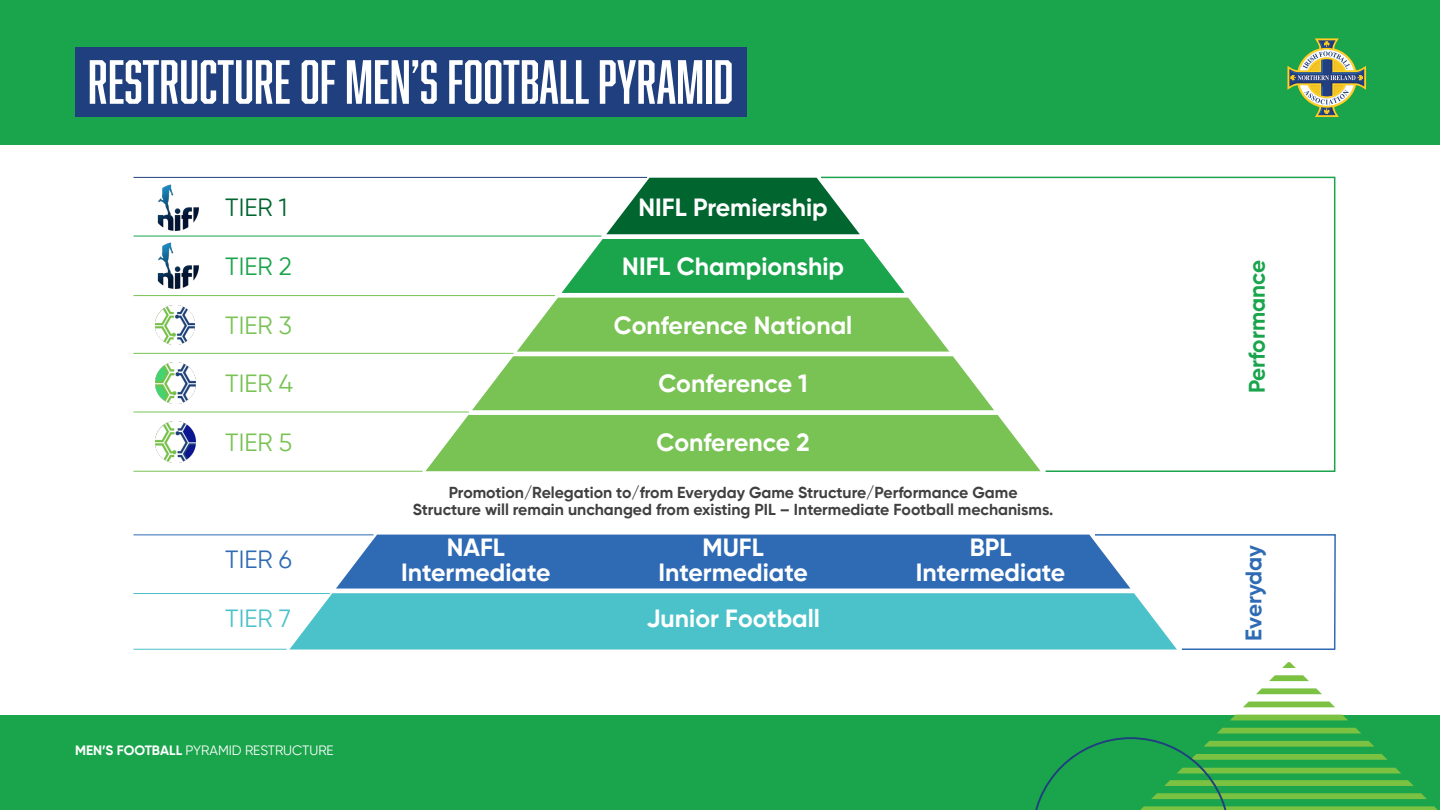
<style>
.page{position:relative;width:1440px;height:810px;background:#1aa44c}
.page>*{position:absolute;margin:0;border:0;box-sizing:border-box;transform-origin:0 0}
.t1{font:57.38px "Abolition";color:#fff}
.t2{font:700 24.83px/24.8px "Gilroy";color:#fff;text-align:center}
.t3{font:24.83px "Gilroy";color:#79c254}
.t4{font:24.83px "Gilroy";color:#00652e}
.t5{font:24.83px "Gilroy";color:#1aa44c}
.t6{font:24.83px "Gilroy";color:#2f6bb4}
.t7{font:24.83px "Gilroy";color:#4bc2c9}
.t8{font:700 22.5px "Gilroy";color:#1aa44c}
.t9{font:700 22.5px "Gilroy";color:#2f6bb4}
.t10{font:700 15.9px/17.2px "Gilroy";color:#404040;text-align:center}
.t11{font:13.5px "Gilroy";color:#fff}
.s1{font-weight:700}
</style>
<div class="page">
<div style="left:0;top:146px;width:1440px;height:570px;background:#fff"></div>
<svg style="left:1288px;top:38px;width:78px;height:79px"></svg>
<svg style="left:1230px;top:715px;width:118px;height:5px"></svg>
<svg style="left:1243px;top:702px;width:92px;height:5px"></svg>
<svg style="left:1256px;top:688px;width:66px;height:6px"></svg>
<svg style="left:1269px;top:675px;width:40px;height:6px"></svg>
<svg style="left:1282px;top:662px;width:14px;height:6px"></svg>
<svg style="left:1035px;top:728px;width:403px;height:82px"></svg>
<svg style="left:289px;top:593px;width:47px;height:57px;fill:#4bc2c9"></svg>
<svg style="left:425px;top:178px;width:395px;height:293px"></svg>
<hr style="left:134px;top:177px;width:513px;height:1px;background:#1f3f7e">
<hr style="left:134px;top:236px;width:467px;height:1px;background:#1aa44c">
<hr style="left:134px;top:353px;width:379px;height:1px;background:#79c254">
<hr style="left:134px;top:295px;width:421px;height:1px;background:#79c254">
<hr style="left:134px;top:412px;width:335px;height:1px;background:#79c254">
<hr style="left:134px;top:471px;width:289px;height:1px;background:#79c254">
<hr style="left:134px;top:535px;width:240px;height:1px;background:#2f6bb4">
<svg style="left:336px;top:534px;width:1000px;height:116px"></svg>
<hr style="left:134px;top:593px;width:196px;height:1px;background:#4bc2c9">
<hr style="left:134px;top:649px;width:153px;height:1px;background:#4bc2c9">
<hr style="left:1182px;top:648px;width:153px;height:2px;background:#2f6bb4">
<svg style="left:820px;top:176px;width:516px;height:296px"></svg>
<div style="left:75px;top:48px;width:671px;height:69px;background:#1f3f7e"></div>
<img style="left:157px;top:185px;width:41px;height:46px">
<img style="left:157px;top:243px;width:41px;height:46px">
<img style="left:156px;top:305px;width:39px;height:39px">
<img style="left:155px;top:363px;width:41px;height:40px">
<img style="left:155px;top:422px;width:41px;height:40px">
<h1 class="t1" style="left:88px;top:49px;width:647px">RESTRUCTURE OF MEN’S FOOTBALL PYRAMID</h1>
<h2 class="t4" style="left:225px;top:193px;width:64px">TIER 1</h2>
<h2 class="t5" style="left:225px;top:251px;width:68px">TIER 2</h2>
<h2 class="t3" style="left:225px;top:310px;width:68px">TIER 3</h2>
<h2 class="t3" style="left:225px;top:369px;width:70px">TIER 4</h2>
<h2 class="t3" style="left:225px;top:427px;width:69px">TIER 5</h2>
<h2 class="t6" style="left:225px;top:544px;width:68px">TIER 6</h2>
<h2 class="t7" style="left:225px;top:603px;width:67px">TIER 7</h2>
<p class="t11" style="left:75px;top:742px;width:260px"><span class="s1">MEN’S FOOTBALL</span> PYRAMID RESTRUCTURE</p>
<h2 class="t2" style="left:639px;top:195px;width:191px">NIFL Premiership</h2>
<h2 class="t2" style="left:622px;top:254px;width:223px">NIFL Championship</h2>
<h2 class="t2" style="left:614px;top:312px;width:240px">Conference National</h2>
<h2 class="t2" style="left:658px;top:371px;width:151px">Conference 1</h2>
<h2 class="t2" style="left:657px;top:430px;width:155px">Conference 2</h2>
<p class="t10" style="left:413px;top:483px;width:642px">Promotion/Relegation to/from Everyday Game Structure/Performance Game<br>Structure will remain unchanged from existing PIL – Intermediate Football mechanisms.</p>
<h2 class="t2" style="left:401px;top:535px;width:151px">NAFL<br>Intermediate</h2>
<h2 class="t2" style="left:659px;top:535px;width:151px">MUFL<br>Intermediate</h2>
<h2 class="t2" style="left:916px;top:535px;width:151px">BPL<br>Intermediate</h2>
<h2 class="t2" style="left:646px;top:606px;width:175px">Junior Football</h2>
<h3 class="t8" style="left:1243px;top:393px;width:135px;rotate:-90deg">Performance</h3>
<h3 class="t9" style="left:1240px;top:641px;width:98px;rotate:-90deg">Everyday</h3>
</div>
